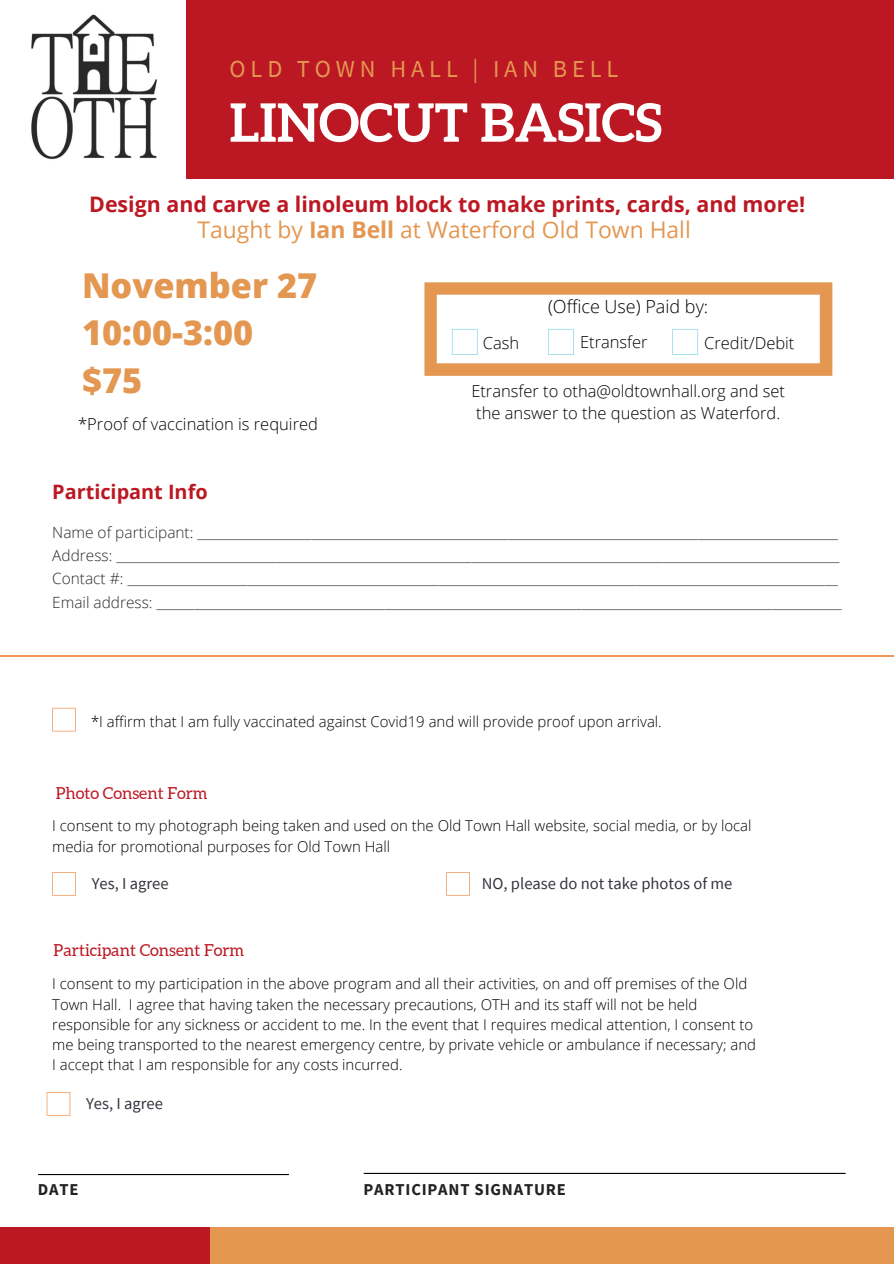
<style>
.page{position:relative;width:894px;height:1264px;background:#fff}
.page>*{position:absolute;margin:0;border:0;box-sizing:border-box;transform-origin:0 0}
.t1{font:700 52.95px "Aleo";color:#fff}
.t2{font:800 34.2px "Open Sans";color:#e39751}
.t3{font:24.3px "Source Sans Pro";letter-spacing:.2em;color:#e39751}
.t4{font:22.8px "Open Sans";color:#e39751}
.t5{font:700 21.3px "Open Sans";color:#bc1823}
.t6{font:700 19.8px "Open Sans";color:#bc1823}
.t7{font:300 18px "Open Sans";color:#000}
.t8{font:300 16.5px/22.5px "Open Sans";color:#000}
.t9{font:16.5px "Source Sans Pro";color:#36353f}
.t10{font:16.5px "Aleo";color:#bc1823}
.t11{font:700 16.5px "Source Sans Pro";letter-spacing:.05em;color:#222}
.t12{font:300 15.45px "Open Sans";color:#2a2a2a}
.t13{font:300 15px/20.2px "Open Sans";color:#000}
.s1{font-weight:700}
</style>
<div class="page">
<div style="left:185px;top:0;width:708px;height:178px;background:#bc1823"></div>
<div style="left:0;top:1227px;width:226px;height:36px;background:#bc1823"></div>
<div style="left:210px;top:1227px;width:683px;height:36px;background:#e39751"></div>
<hr style="left:0;top:655px;width:893px;height:2px;background:#ee9758">
<img style="left:31px;top:14px;width:126px;height:146px">
<hr style="left:38px;top:1173px;width:250px;height:2px;background:#000">
<hr style="left:364px;top:1172px;width:481px;height:1px;background:#000">
<svg style="left:47px;top:1092px;width:23px;height:23px"></svg>
<svg style="left:446px;top:872px;width:24px;height:23px"></svg>
<svg style="left:52px;top:872px;width:24px;height:23px"></svg>
<svg style="left:52px;top:708px;width:24px;height:23px"></svg>
<svg style="left:424px;top:282px;width:408px;height:94px"></svg>
<p class="t3" style="left:229px;top:53px;width:390px">OLD TOWN HALL | IAN BELL</p>
<p class="t1" style="left:229px;top:92px;width:434px">LINOCUT BASICS</p>
<p class="t5" style="left:89px;top:189px;width:717px">Design and carve a linoleum block to make prints, cards, and more!</p>
<p class="t4" style="left:197px;top:213px;width:494px">Taught by <span class="s1">Ian Bell</span> at Waterford Old Town Hall</p>
<p class="t2" style="left:82px;top:261px;width:236px">November 27</p>
<p class="t2" style="left:82px;top:309px;width:173px">10:00-3:00</p>
<p class="t2" style="left:82px;top:356px;width:62px">$75</p>
<p class="t8" style="left:78px;top:413px;width:241px">*Proof of vaccination is required</p>
<p class="t7" style="left:548px;top:293px;width:162px">(Office Use) Paid by:</p>
<p class="t8" style="left:580px;top:330px;width:69px">Etransfer</p>
<p class="t8" style="left:704px;top:331px;width:92px">Credit/Debit</p>
<p class="t8" style="left:471px;top:379px;width:315px">Etransfer to otha@oldtownhall.org and set the answer to the question as Waterford.</p>
<p class="t8" style="left:482px;top:331px;width:38px">Cash</p>
<p class="t6" style="left:52px;top:478px;width:157px">Participant Info</p>
<p class="t12" style="left:52px;top:521px;width:787px">Name of participant: _____________________________________________________________________________________________________</p>
<p class="t12" style="left:52px;top:544px;width:788px">Address: __________________________________________________________________________________________________________________</p>
<p class="t12" style="left:52px;top:568px;width:787px">Contact #: ________________________________________________________________________________________________________________</p>
<p class="t12" style="left:52px;top:591px;width:790px">Email address: ____________________________________________________________________________________________________________</p>
<p class="t13" style="left:91px;top:710px;width:572px">*I affirm that I am fully vaccinated against Covid19 and will provide proof upon arrival.</p>
<p class="t10" style="left:56px;top:784px;width:153px">Photo Consent Form</p>
<p class="t13" style="left:52px;top:815px;width:700px">I consent to my photograph being taken and used on the Old Town Hall website, social media, or by local media for promotional purposes for Old Town Hall</p>
<p class="t9" style="left:92px;top:873px;width:78px">Yes, I agree</p>
<p class="t9" style="left:481px;top:872px;width:252px">NO, please do not take photos of me</p>
<p class="t10" style="left:54px;top:941px;width:192px">Participant Consent Form</p>
<p class="t13" style="left:52px;top:973px;width:705px">I consent to my participation in the above program and all their activities, on and off premises of the Old Town Hall. I agree that having taken the necessary precautions, OTH and its staff will not be held responsible for any sickness or accident to me. In the event that I requires medical attention, I consent to me being transported to the nearest emergency centre, by private vehicle or ambulance if necessary; and I accept that I am responsible for any costs incurred.</p>
<p class="t9" style="left:86px;top:1092px;width:78px">Yes, I agree</p>
<p class="t11" style="left:38px;top:1179px;width:42px">DATE</p>
<p class="t11" style="left:363px;top:1179px;width:204px">PARTICIPANT SIGNATURE</p>
</div>
